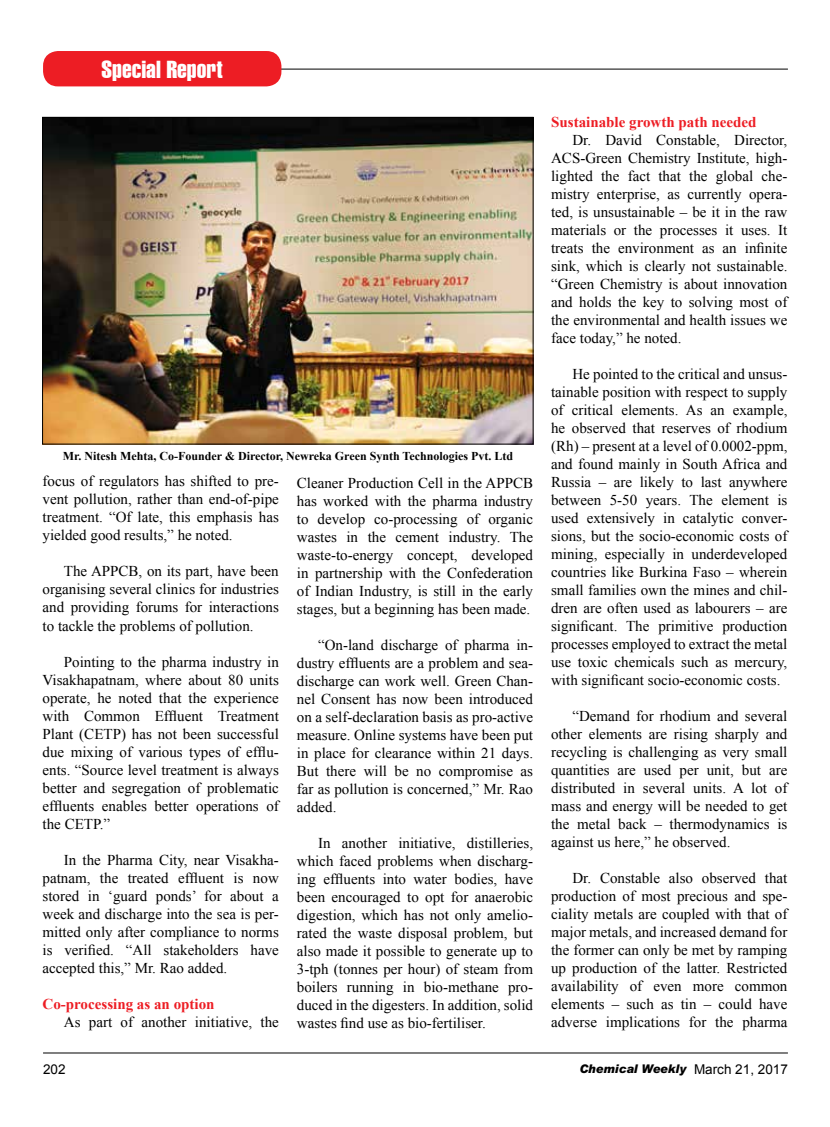
<style>
.page{position:relative;width:830px;height:1127px;background:#fff}
.page>*{position:absolute;margin:0;border:0;box-sizing:border-box;transform-origin:0 0}
.t1{font:24px "Swiss 911 BT Extra Compressed";color:#fff;scale:1.2 1}
.t2{font:15px/18px "Times New Roman";color:#000;text-align:justify}
.t3{font:700 15px "Times New Roman";color:#ed1d24}
.t4{font:13.5px "Arial";color:#000}
.t5{font:700 12px "Times New Roman";color:#000}
.t6{font:italic 12px "Bril";color:#000;scale:.95 1}
.s1{font-family:"Arial";font-style:normal;font-size:13.5px}
</style>
<div class="page">
<hr style="left:269px;top:69px;width:518px;height:1px;background:#000">
<div style="left:43px;top:51px;width:238px;height:35px;background:#ed1d24;border-radius:15px"></div>
<hr style="left:43px;top:1052px;width:744px;height:1px;background:#000">
<img style="left:44px;top:119px;width:487px;height:323px">
<div style="left:42px;top:117px;width:491px;height:327px;border:1px solid #000"></div>
<h1 class="t1" style="left:102px;top:56px;width:102px">Special Report</h1>
<p class="t5" style="left:63px;top:447px;width:451px">Mr. Nitesh Mehta, Co-Founder &amp; Director, Newreka Green Synth Technologies Pvt. Ltd</p>
<p class="t2" style="left:43px;top:472px;width:238px">focus of regulators has shifted to pre&shy;vent pollution, rather than end-of-pipe treatment. “Of late, this emphasis has yielded good results,” he noted.</p>
<p class="t2" style="left:43px;top:562px;width:238px;text-indent:21px">The APPCB, on its part, have been organising several clinics for industries and providing forums for interactions to tackle the problems of pollution.</p>
<p class="t2" style="left:43px;top:652px;width:238px;text-indent:21px">Pointing to the pharma industry in Visakhapatnam, where about 80 units operate, he noted that the experience with Common Effluent Treatment Plant (CETP) has not been successful due mixing of various types of efflu&shy;ents. “Source level treatment is always better and segregation of problematic effluents enables better operations of the CETP.”</p>
<p class="t2" style="left:43px;top:850px;width:238px;text-indent:21px">In the Pharma City, near Visakha&shy;patnam, the treated effluent is now stored in ‘guard ponds’ for about a week and discharge into the sea is per&shy;mitted only after compliance to norms is verified. “All stakeholders have accepted this,” Mr. Rao added.</p>
<p class="t3" style="left:43px;top:993px;width:173px">Co-processing as an option</p>
<p class="t2" style="left:64px;top:1012px;width:216px">As part of another initiative, the</p>
<p class="t2" style="left:297px;top:473px;width:238px">Cleaner Production Cell in the APPCB has worked with the pharma industry to develop co-processing of organic wastes in the cement industry. The waste-to-energy concept, developed in partnership with the Confederation of Indian Industry, is still in the early stages, but a beginning has been made.</p>
<p class="t2" style="left:297px;top:635px;width:238px;text-indent:21px">“On-land discharge of pharma in&shy;dustry effluents are a problem and sea&shy;discharge can work well. Green Chan&shy;nel Consent has now been introduced on a self-declaration basis as pro-active measure. Online systems have been put in place for clearance within 21 days.<br>But there will be no compromise as far as pollution is concerned,” Mr. Rao added.</p>
<p class="t2" style="left:297px;top:833px;width:238px;text-indent:21px">In another initiative, distilleries, which faced problems when discharg&shy;ing effluents into water bodies, have been encouraged to opt for anaerobic digestion, which has not only amelio&shy;rated the waste disposal problem, but also made it possible to generate up to 3-tph (tonnes per hour) of steam from boilers running in bio-methane pro&shy;duced in the digesters. In addition, solid wastes find use as bio-fertiliser.</p>
<p class="t3" style="left:551px;top:112px;width:207px">Sustainable growth path needed</p>
<p class="t2" style="left:551px;top:131px;width:238px;text-indent:21px">Dr. David Constable, Director, ACS-Green Chemistry Institute, high&shy;lighted the fact that the global che&shy;mistry enterprise, as currently opera&shy;ted, is unsustainable – be it in the raw materials or the processes it uses. It treats the environment as an infinite sink, which is clearly not sustainable. “Green Chemistry is about innovation and holds the key to solving most of the environmental and health issues we face today,” he noted.</p>
<p class="t2" style="left:551px;top:365px;width:238px;text-indent:21px">He pointed to the critical and unsus&shy;tainable position with respect to supply of critical elements. As an example, he observed that reserves of rhodium (Rh) – present at a level of 0.0002-ppm, and found mainly in South Africa and Russia – are likely to last anywhere between 5-50 years. The element is used extensively in catalytic conver&shy;sions, but the socio-economic costs of mining, especially in underdeveloped countries like Burkina Faso – wherein small families own the mines and chil&shy;dren are often used as labourers – are significant. The primitive production processes employed to extract the metal use toxic chemicals such as mercury, with significant socio-economic costs.</p>
<p class="t2" style="left:551px;top:707px;width:238px;text-indent:21px">“Demand for rhodium and several other elements are rising sharply and recycling is challenging as very small quantities are used per unit, but are distributed in several units. A lot of mass and energy will be needed to get the metal back – thermodynamics is against us here,” he observed.</p>
<p class="t2" style="left:551px;top:869px;width:238px;text-indent:21px">Dr. Constable also observed that production of most precious and spe&shy;ciality metals are coupled with that of major metals, and increased demand for the former can only be met by ramping up production of the latter. Restricted availability of even more common elements – such as tin – could have adverse implications for the pharma</p>
<p class="t4" style="left:43px;top:1060px;width:24px">202</p>
<p class="t6" style="left:579px;top:1061px;width:221px">Chemical Weekly <span class="s1">March 21, 2017</span></p>
</div>
